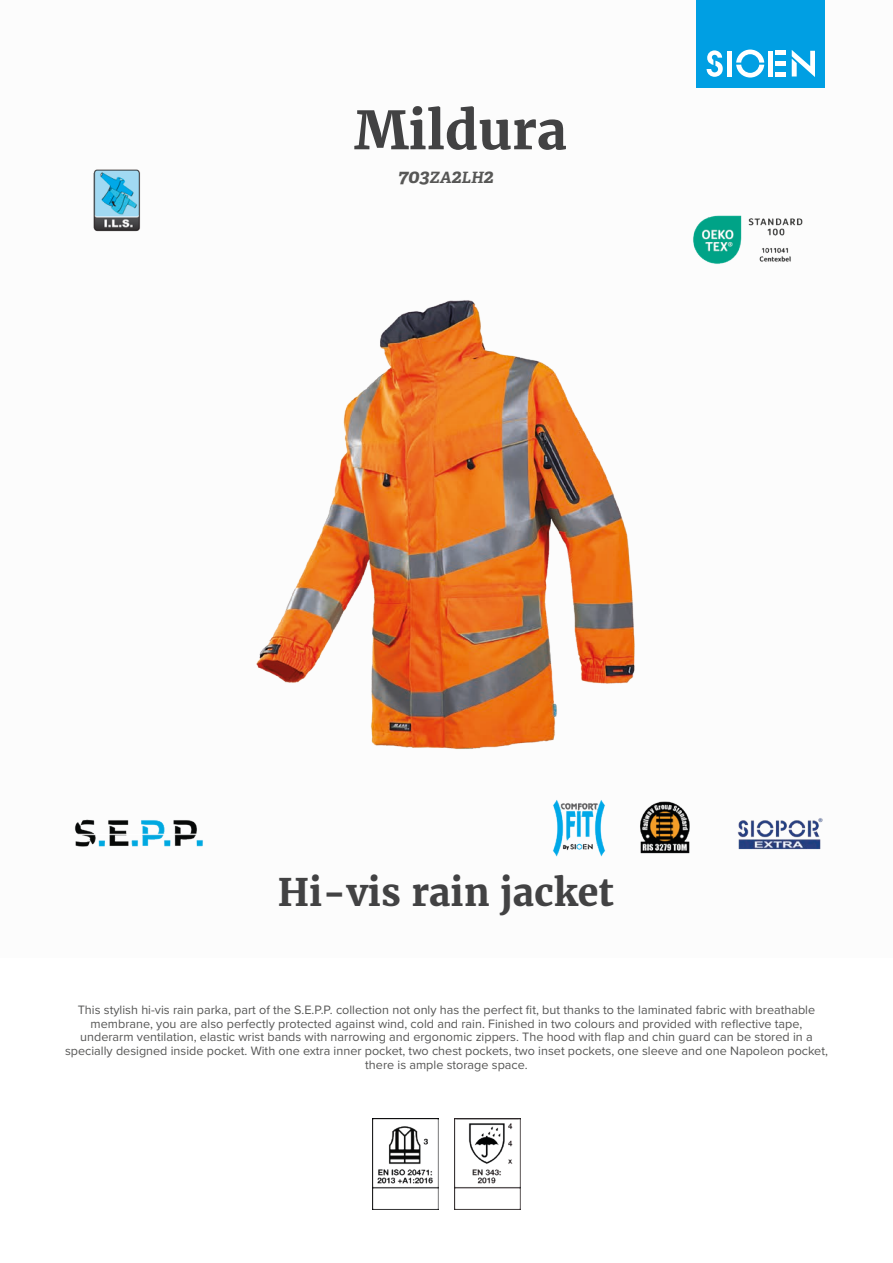
<style>
.page{position:relative;width:893px;height:1263px;background:#fff}
.page>*{position:absolute;margin:0;border:0;box-sizing:border-box;transform-origin:0 0}
.t1{font:700 52.5px "Merriweather";color:#424243}
.t2{font:700 37.5px "Merriweather";color:#424243}
.t3{font:italic 700 19.5px "Adelle";color:#575756}
.t4{font:12.6px/13.6px "Proxima Nova";color:#575756;text-align:center}
.s1{font-size:15.6px}
</style>
<div class="page">
<div style="left:697px;top:0;width:128px;height:88px;background:#009fe3"></div>
<svg style="left:707px;top:50px;width:16px;height:27px"></svg>
<svg style="left:736px;top:50px;width:28px;height:28px"></svg>
<div style="left:727px;top:51px;width:5px;height:26px;background:#fff"></div>
<div style="left:768px;top:51px;width:5px;height:26px;background:#fff"></div>
<div style="left:775px;top:72px;width:11px;height:5px;background:#fff"></div>
<div style="left:775px;top:61px;width:11px;height:5px;background:#fff"></div>
<hr style="left:775px;top:51px;width:11px;height:4px;background:#fff">
<svg style="left:792px;top:50px;width:23px;height:27px"></svg>
<img style="left:93px;top:169px;width:48px;height:63px">
<img style="left:737px;top:818px;width:86px;height:32px">
<img style="left:74px;top:819px;width:129px;height:28px">
<img style="left:688px;top:817px;width:2px;height:37px">
<img style="left:693px;top:215px;width:110px;height:49px">
<img style="left:372px;top:1118px;width:66px;height:92px">
<img style="left:454px;top:1118px;width:67px;height:92px">
<img style="left:256px;top:300px;width:432px;height:557px">
<h1 class="t1" style="left:354px;top:95px;width:214px">Mildura</h1>
<h3 class="t3" style="left:398px;top:164px;width:97px">703<span class="s1">ZA</span>2<span class="s1">LH</span>2</h3>
<h2 class="t2" style="left:278px;top:867px;width:338px">Hi-vis rain jacket</h2>
<p class="t4" style="left:65px;top:1002px;width:764px">This stylish hi-vis rain parka, part of the S.E.P.P. collection not only has the perfect fit, but thanks to the laminated fabric with breathable membrane, you are also perfectly protected against wind, cold and rain. Finished in two colours and provided with reflective tape, underarm ventilation, elastic wrist bands with narrowing and ergonomic zippers. The hood with flap and chin guard can be stored in a specially designed inside pocket. With one extra inner pocket, two chest pockets, two inset pockets, one sleeve and one Napoleon pocket, there is ample storage space.</p>
</div>
